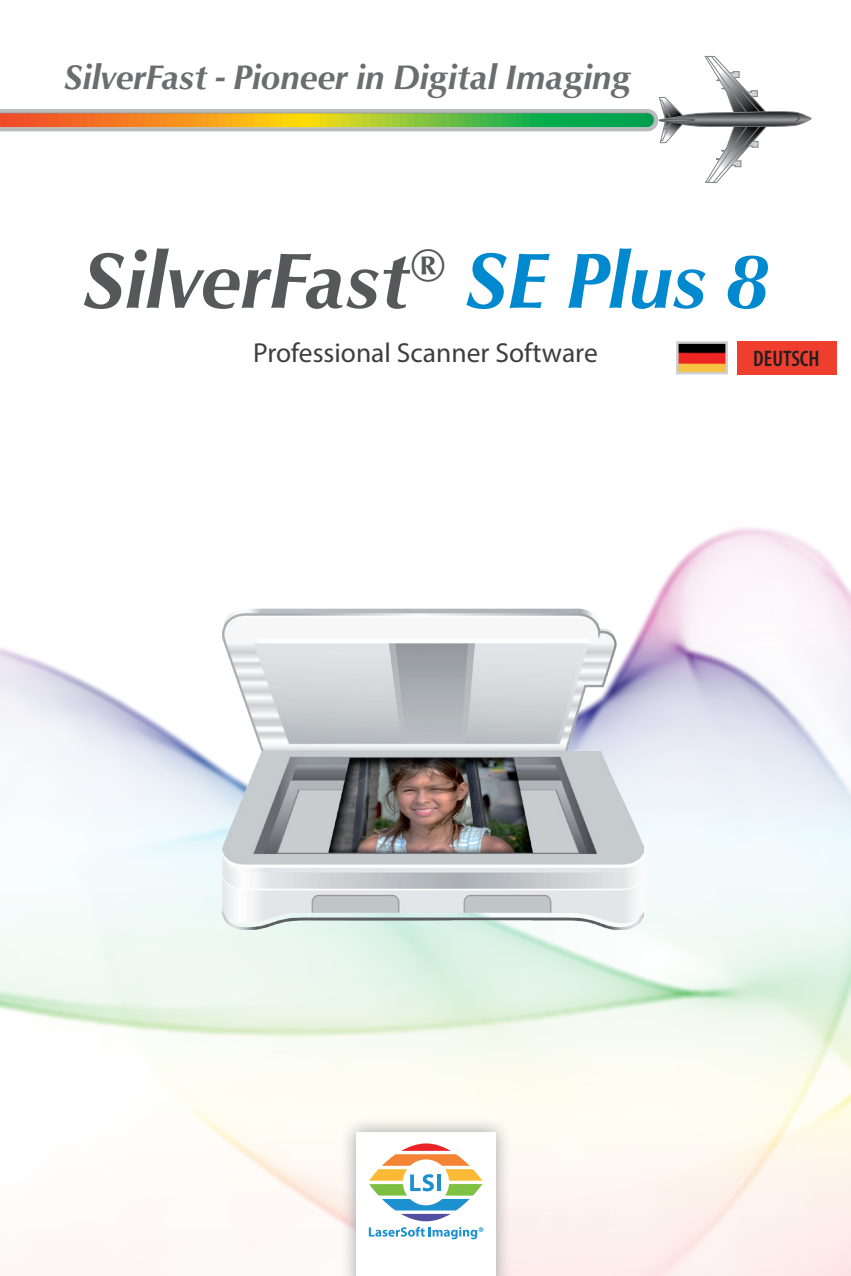
<style>
.page{position:relative;width:851px;height:1276px;background:#fff}
.page>*{position:absolute;margin:0;border:0;box-sizing:border-box;transform-origin:0 0}
.t1{font:italic 700 80px "URW Classico T";color:#57585a}
.t2{font:italic 700 35px "URW Classico T";color:#6c6d70}
.t3{font:27.5px "Myriad Pro";color:#3e3e3f}
.t4{font:600 condensed 22.5px "Myriad Pro";color:#231f20}
.s1{color:#0089cf}
</style>
<div class="page">
<img style="left:0;top:527px;width:850px;height:749px">
<div style="left:340px;top:1116px;width:171px;height:160px;background:#7f828a;opacity:.75"></div>
<div style="left:356px;top:1132px;width:139px;height:144px;background:#fff"></div>
<svg style="left:369px;top:1143px;width:114px;height:96px"></svg>
<div style="left:736px;top:341px;width:100px;height:33px;background:#ef3e2e"></div>
<img style="left:679px;top:344px;width:45px;height:27px">
<div style="left:676px;top:341px;width:51px;height:33px;border:2px solid #cdced0"></div>
<img style="left:222px;top:609px;width:421px;height:320px">
<svg style="left:0;top:56px;width:811px;height:127px"></svg>
<p class="t2" style="left:65px;top:56px;width:567px">SilverFast - Pioneer in Digital Imaging</p>
<h1 class="t1" style="left:83px;top:233px;width:685px">SilverFast<sup>®</sup> <span class="s1">SE Plus 8</span></h1>
<p class="t3" style="left:253px;top:336px;width:346px">Professional Scanner Software</p>
<p class="t4" style="left:753px;top:344px;width:68px">DEUTSCH</p>
</div>
